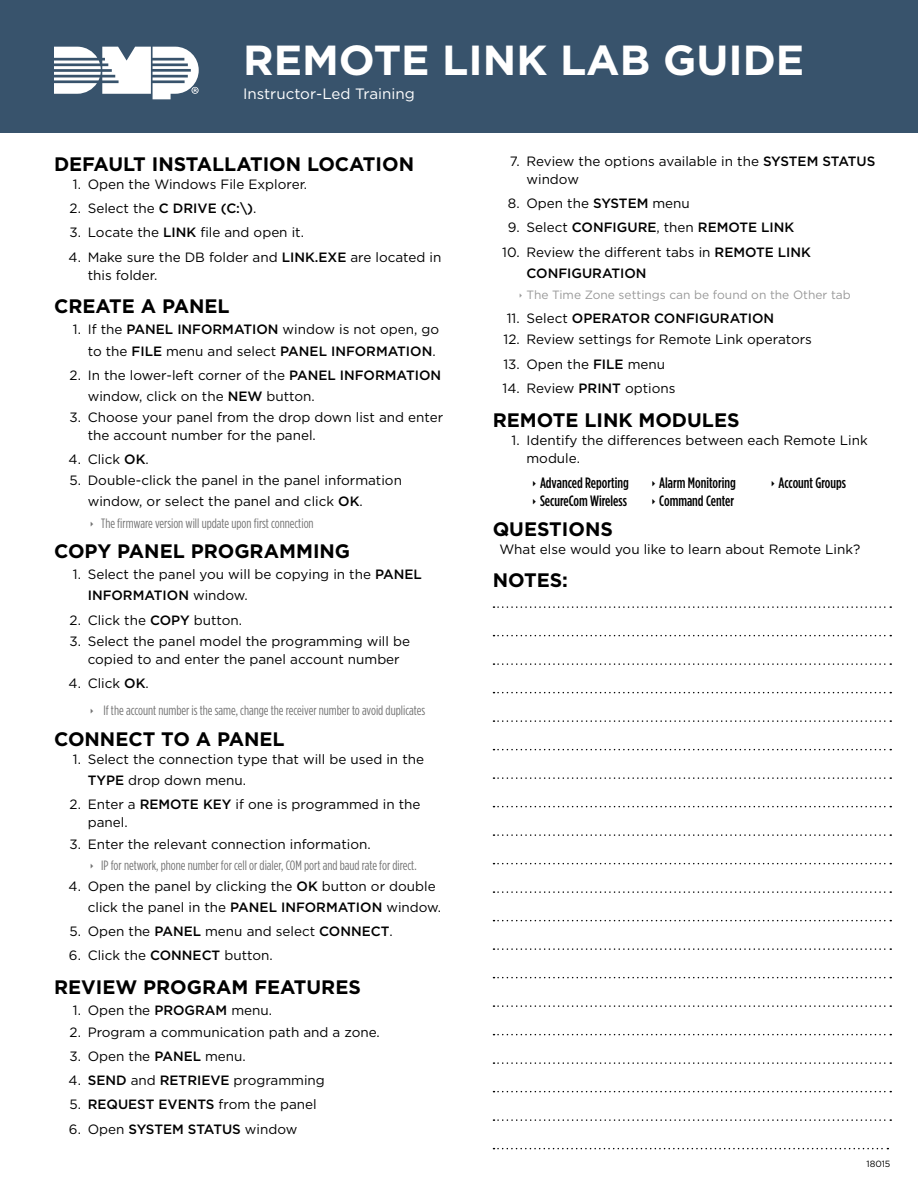
<style>
.page{position:relative;width:918px;height:1188px;background:#fff}
.page>*{position:absolute;margin:0;border:0;box-sizing:border-box;transform-origin:0 0}
.t1{font:700 42px "Gotham";color:#fff}
.t2{font:700 19.5px "Gotham";color:#000}
.t3{font:500 15px/18px "Gotham Condensed";color:#000}
.t4{font:15px "Gotham";color:#fff}
.t5{font:13.5px/21px "Gotham";color:#000}
.t6{font:13.5px "Gotham Condensed";color:#737373}
.t7{font:500 13.5px "Gotham";color:#000}
.t8{font:12px "Gotham";color:#999}
.t9{font:9px "Gotham";color:#000}
.s1{font-weight:500}
.s2{font-weight:400}
</style>
<div class="page">
<div style="left:0;top:0;width:918px;height:133px;background:#38536c"></div>
<svg style="left:54px;top:47px;width:145px;height:52px"></svg>
<svg style="left:494px;top:606px;width:397px;height:2px"></svg>
<svg style="left:494px;top:635px;width:397px;height:1px"></svg>
<svg style="left:494px;top:663px;width:397px;height:2px"></svg>
<svg style="left:494px;top:692px;width:397px;height:1px"></svg>
<svg style="left:494px;top:720px;width:397px;height:2px"></svg>
<svg style="left:494px;top:749px;width:397px;height:1px"></svg>
<svg style="left:494px;top:777px;width:397px;height:2px"></svg>
<svg style="left:494px;top:806px;width:397px;height:1px"></svg>
<svg style="left:494px;top:834px;width:397px;height:2px"></svg>
<svg style="left:494px;top:863px;width:397px;height:1px"></svg>
<svg style="left:494px;top:891px;width:397px;height:2px"></svg>
<svg style="left:494px;top:920px;width:397px;height:1px"></svg>
<svg style="left:494px;top:948px;width:397px;height:2px"></svg>
<svg style="left:494px;top:977px;width:397px;height:1px"></svg>
<svg style="left:494px;top:1005px;width:397px;height:2px"></svg>
<svg style="left:494px;top:1034px;width:397px;height:1px"></svg>
<svg style="left:494px;top:1062px;width:397px;height:2px"></svg>
<svg style="left:494px;top:1091px;width:397px;height:1px"></svg>
<svg style="left:494px;top:1119px;width:397px;height:2px"></svg>
<svg style="left:494px;top:1148px;width:394px;height:1px"></svg>
<h1 class="t1" style="left:243px;top:32px;width:563px">REMOTE LINK LAB GUIDE</h1>
<p class="t4" style="left:243px;top:84px;width:173px">Instructor-Led Training</p>
<h2 class="t2" style="left:54px;top:151px;width:362px">DEFAULT INSTALLATION LOCATION</h2>
<p class="t5" style="left:73px;top:173px;width:236px">1. Open the Windows File Explorer.</p>
<p class="t5" style="left:70px;top:197px;width:188px">2. Select the <span class="s1">C DRIVE (C:\)</span>.</p>
<p class="t5" style="left:69px;top:222px;width:236px">3. Locate the <span class="s1">LINK</span> file and open it.</p>
<p class="t5" style="left:88px;top:247px;width:355px;line-height:18px;text-indent:-19px">4. Make sure the DB folder and <span class="s1">LINK.EXE</span> are located in this folder.</p>
<h2 class="t2" style="left:54px;top:294px;width:177px">CREATE A PANEL</h2>
<p class="t5" style="left:73px;top:319px;width:368px;text-align:right">1. If the <span class="s1">PANEL INFORMATION</span> window is not open, go to the <span class="s1">FILE</span> menu and select <span class="s1">PANEL INFORMATION</span>.</p>
<p class="t5" style="left:88px;top:364px;width:355px;text-indent:-18px">2. In the lower-left corner of the <span class="s1">PANEL INFORMATION </span>window, click on the <span class="s1">NEW</span> button.</p>
<p class="t5" style="left:88px;top:408px;width:357px;line-height:18px;text-indent:-18px">3. Choose your panel from the drop down list and enter the account number for the panel.</p>
<p class="t5" style="left:69px;top:449px;width:82px">4. Click <span class="s1">OK</span>.</p>
<p class="t5" style="left:88px;top:470px;width:316px;text-indent:-18px">5. Double-click the panel in the panel information window, or select the panel and click <span class="s1">OK</span>.</p>
<p class="t6" style="left:101px;top:515px;width:214px">The firmware version will update upon first connection</p>
<h2 class="t2" style="left:54px;top:539px;width:298px">COPY PANEL PROGRAMMING</h2>
<p class="t5" style="left:88px;top:564px;width:336px;text-indent:-15px">1. Select the panel you will be copying in the <span class="s1">PANEL<br>INFORMATION</span> window.</p>
<p class="t5" style="left:70px;top:609px;width:174px">2. Click the <span class="s1">COPY</span> button.</p>
<p class="t5" style="left:69px;top:632px;width:342px;line-height:18px;text-align:center">3. Select the panel model the programming will be copied to and enter the panel account number</p>
<p class="t5" style="left:69px;top:673px;width:82px">4. Click <span class="s1">OK</span>.</p>
<p class="t6" style="left:103px;top:703px;width:323px">If the account number is the same, change the receiver number to avoid duplicates</p>
<h2 class="t2" style="left:54px;top:726px;width:232px">CONNECT TO A PANEL</h2>
<p class="t5" style="left:88px;top:749px;width:338px;text-indent:-15px">1. Select the connection type that will be used in the<br><span class="s1">TYPE</span> drop down menu.</p>
<p class="t5" style="left:88px;top:795px;width:334px;line-height:18px;text-indent:-18px">2. Enter a <span class="s1">REMOTE KEY</span> if one is programmed in the panel.</p>
<p class="t5" style="left:69px;top:833px;width:303px">3. Enter the relevant connection information.</p>
<p class="t6" style="left:101px;top:857px;width:317px">IP for network, phone number for cell or dialer, COM port and baud rate for direct.</p>
<p class="t5" style="left:88px;top:875px;width:355px;text-indent:-19px">4. Open the panel by clicking the <span class="s1">OK</span> button or double click the panel in the <span class="s1">PANEL INFORMATION</span> window.</p>
<p class="t5" style="left:69px;top:921px;width:325px">5. Open the <span class="s1">PANEL</span> menu and select <span class="s1">CONNECT</span>.</p>
<p class="t5" style="left:69px;top:945px;width:205px">6. Click the <span class="s1">CONNECT</span> button.</p>
<h2 class="t2" style="left:54px;top:975px;width:308px">REVIEW PROGRAM FEATURES</h2>
<p class="t5" style="left:73px;top:1000px;width:201px">1. Open the <span class="s1">PROGRAM</span> menu.</p>
<p class="t5" style="left:70px;top:1021px;width:312px">2. Program a communication path and a zone.</p>
<p class="t5" style="left:69px;top:1045px;width:178px">3. Open the <span class="s1">PANEL</span> menu.</p>
<p class="t5" style="left:69px;top:1070px;width:258px">4. <span class="s1">SEND</span> and <span class="s1">RETRIEVE</span> programming</p>
<p class="t5" style="left:69px;top:1094px;width:249px">5. <span class="s1">REQUEST EVENTS</span> from the panel</p>
<p class="t5" style="left:69px;top:1118px;width:230px">6. Open <span class="s1">SYSTEM STATUS</span> window</p>
<p class="t5" style="left:527px;top:152px;width:350px;line-height:18px;text-indent:-17px">7. Review the options available in the <span class="s1">SYSTEM STATUS </span>window</p>
<p class="t5" style="left:508px;top:193px;width:183px">8. Open the <span class="s1">SYSTEM</span> menu</p>
<p class="t7" style="left:508px;top:219px;width:288px"><span class="s2">9. Select</span> CONFIGURE<span class="s2">, then</span> REMOTE LINK</p>
<p class="t5" style="left:527px;top:241px;width:286px;text-indent:-24px">10. Review the different tabs in <span class="s1">REMOTE LINK<br>CONFIGURATION</span></p>
<p class="t8" style="left:526px;top:287px;width:326px">The Time Zone settings can be found on the Other tab</p>
<p class="t7" style="left:507px;top:310px;width:269px"><span class="s2">11. Select</span> OPERATOR CONFIGURATION</p>
<p class="t5" style="left:504px;top:329px;width:310px">12. Review settings for Remote Link operators</p>
<p class="t5" style="left:503px;top:353px;width:163px">13. Open the <span class="s1">FILE</span> menu</p>
<p class="t5" style="left:503px;top:377px;width:174px">14. Review <span class="s1">PRINT</span> options</p>
<h2 class="t2" style="left:493px;top:407px;width:248px">REMOTE LINK MODULES</h2>
<p class="t5" style="left:527px;top:431px;width:343px;line-height:18px;text-indent:-15px">1. Identify the differences between each Remote Link module.</p>
<p class="t3" style="left:540px;top:473px;width:90px">Advanced Reporting<br>SecureCom Wireless</p>
<p class="t3" style="left:659px;top:473px;width:78px">Alarm Monitoring<br>Command Center</p>
<p class="t3" style="left:779px;top:473px;width:69px">Account Groups</p>
<h2 class="t2" style="left:493px;top:516px;width:122px">QUESTIONS</h2>
<p class="t5" style="left:500px;top:538px;width:362px">What else would you like to learn about Remote Link?</p>
<h2 class="t2" style="left:493px;top:567px;width:77px">NOTES:</h2>
<p class="t9" style="left:866px;top:1158px;width:26px">18015</p>
</div>
